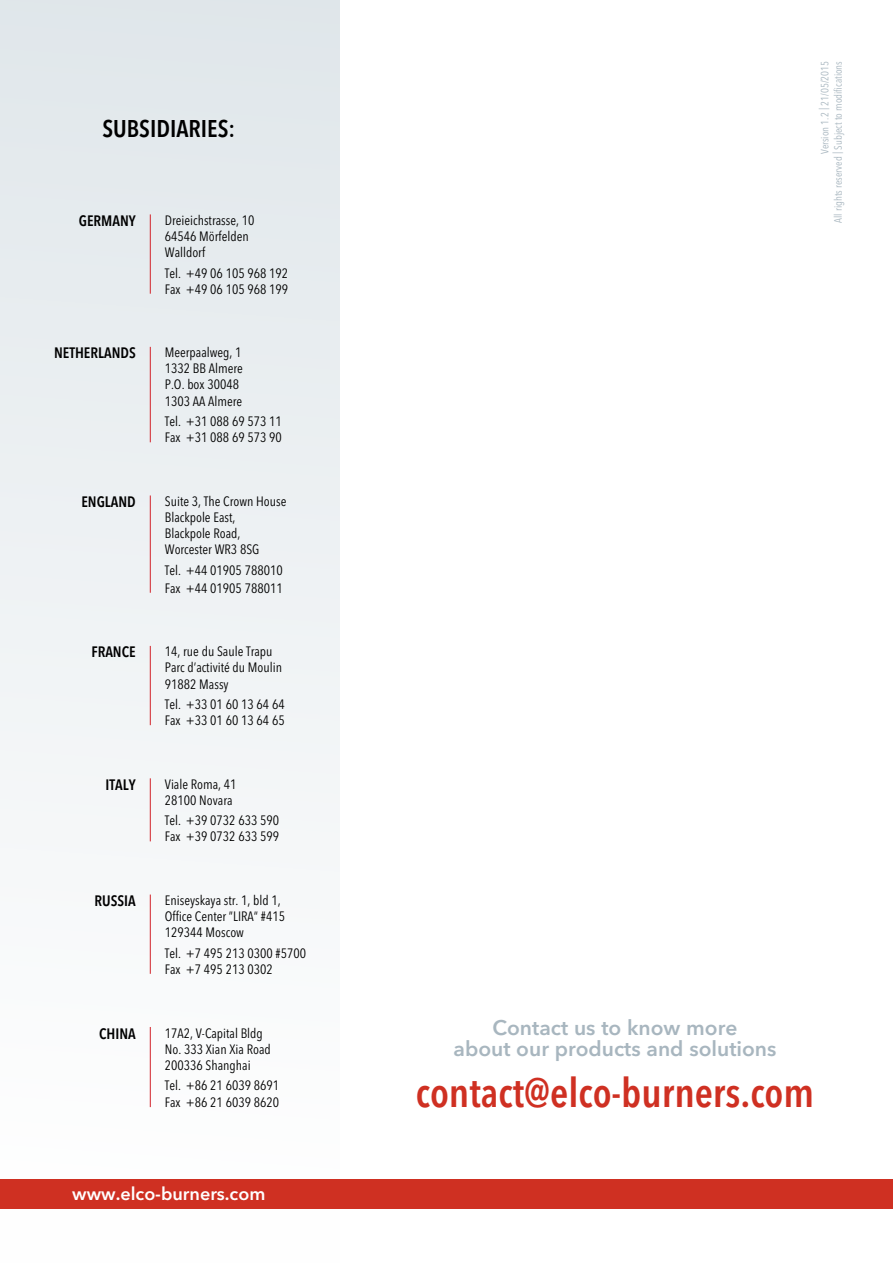
<style>
.page{position:relative;width:893px;height:1263px;background:#fff}
.page>*{position:absolute;margin:0;border:0;box-sizing:border-box;transform-origin:0 0}
.t1{font:600 condensed 40.5px "Avenir Next LT Pro";color:#cf3022}
.t2{font:600 condensed 24px "Avenir Next LT Pro";color:#000}
.t3{font:600 21px/21px "Avenir Next LT Pro";color:#a8b6bf;text-align:center}
.t4{font:600 18px "Avenir Next LT Pro";color:#fff}
.t5{font:600 condensed 15px "Avenir Next LT Pro";color:#000}
.t6{font:condensed 13.5px/16.2px "Avenir Next LT Pro";color:#000}
.t7{font:condensed 10.5px/13.5px "Avenir Next LT Pro";color:#a8b6bf;text-align:right}
</style>
<div class="page">
<div style="left:0;top:0;width:340px;height:1263px;background:linear-gradient(to bottom,#e0e6ea,#fff)"></div>
<div style="left:0;top:1179px;width:893px;height:30px;background:#cf3022"></div>
<hr style="left:150px;top:1027px;width:1px;height:80px;background:#d2232a">
<hr style="left:150px;top:894px;width:1px;height:80px;background:#d2232a">
<hr style="left:150px;top:778px;width:1px;height:63px;background:#d2232a">
<hr style="left:150px;top:646px;width:1px;height:79px;background:#d2232a">
<hr style="left:150px;top:495px;width:1px;height:98px;background:#d2232a">
<hr style="left:150px;top:347px;width:1px;height:95px;background:#d2232a">
<hr style="left:150px;top:214px;width:1px;height:80px;background:#d2232a">
<h2 class="t2" style="left:102px;top:114px;width:134px">SUBSIDIARIES:</h2>
<p class="t5" style="left:79px;top:211px;width:58px">GERMANY</p>
<p class="t6" style="left:165px;top:212px;width:91px">Dreieichstrasse, 10<br>64546 Mörfelden<br>Walldorf</p>
<p class="t6" style="left:165px;top:265px;width:125px">Tel. +49 06 105 968 192<br>Fax +49 06 105 968 199</p>
<p class="t5" style="left:54px;top:344px;width:83px">NETHERLANDS</p>
<p class="t6" style="left:165px;top:344px;width:79px">Meerpaalweg, 1<br>1332 BB Almere<br>P.O. box 30048<br>1303 AA Almere</p>
<p class="t6" style="left:165px;top:413px;width:119px">Tel. +31 088 69 573 11<br>Fax +31 088 69 573 90</p>
<p class="t5" style="left:81px;top:492px;width:56px">ENGLAND</p>
<p class="t6" style="left:165px;top:493px;width:123px">Suite 3, The Crown House<br>Blackpole East,<br>Blackpole Road,<br>Worcester WR3 8SG</p>
<p class="t6" style="left:165px;top:561px;width:119px;line-height:18px">Tel. +44 01905 788010<br>Fax +44 01905 788011</p>
<p class="t5" style="left:91px;top:643px;width:46px">FRANCE</p>
<p class="t6" style="left:165px;top:643px;width:119px">14, rue du Saule Trapu<br>Parc d’activité du Moulin<br>91882 Massy</p>
<p class="t6" style="left:165px;top:696px;width:121px">Tel. +33 01 60 13 64 64<br>Fax +33 01 60 13 64 65</p>
<p class="t5" style="left:106px;top:775px;width:32px">ITALY</p>
<p class="t6" style="left:165px;top:776px;width:73px">Viale Roma, 41<br>28100 Novara</p>
<p class="t6" style="left:165px;top:812px;width:116px">Tel. +39 0732 633 590<br>Fax +39 0732 633 599</p>
<p class="t5" style="left:95px;top:891px;width:43px">RUSSIA</p>
<p class="t6" style="left:165px;top:892px;width:122px">Eniseyskaya str. 1, bld 1,<br>Office Center ”LIRA“ #415<br>129344 Moscow</p>
<p class="t6" style="left:165px;top:945px;width:143px">Tel. +7 495 213 0300 #5700<br>Fax +7 495 213 0302</p>
<p class="t5" style="left:99px;top:1024px;width:38px">CHINA</p>
<p class="t6" style="left:165px;top:1025px;width:107px">17A2, V-Capital Bldg<br>No. 333 Xian Xia Road<br>200336 Shanghai</p>
<p class="t6" style="left:165px;top:1077px;width:116px">Tel. +86 21 6039 8691<br>Fax +86 21 6039 8620</p>
<h3 class="t4" style="left:72px;top:1182px;width:195px">www.elco-burners.com</h3>
<p class="t7" style="left:818px;top:223px;width:163px;rotate:-90deg">Version 1.2 | 21/05/2015<br>All rights reserved | Subject to modifications</p>
<h3 class="t3" style="left:453px;top:1017px;width:325px">Contact us to know more<br>about our products and solutions</h3>
<h1 class="t1" style="left:416px;top:1068px;width:400px">contact@elco-burners.com</h1>
</div>
